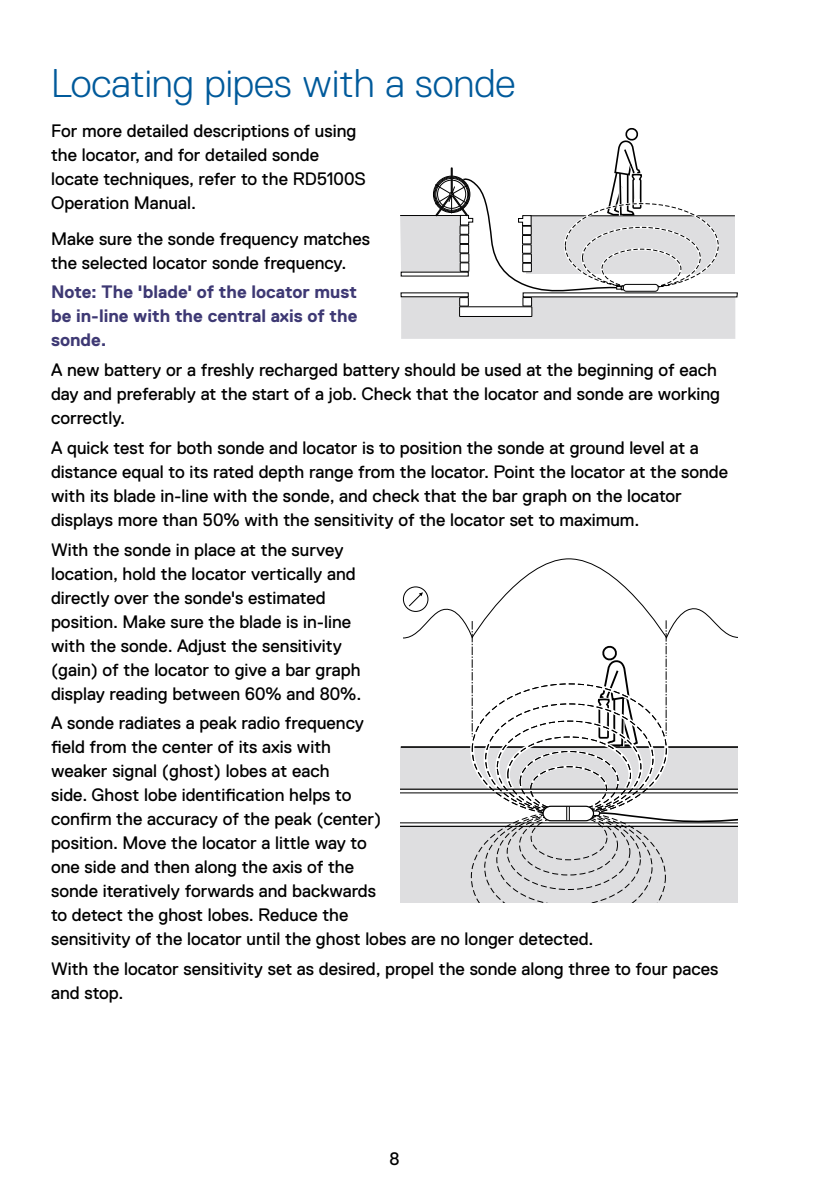
<style>
.page{position:relative;width:840px;height:1191px;background:#fff}
.page>*{position:absolute;margin:0;border:0;box-sizing:border-box;transform-origin:0 0}
.t1{font:300 40px "Replica Std";color:#005a9b}
.t2{font:18px/24px "Replica Std";color:#000}
.t3{font:700 18px/24px "Replica Std";color:#3e3974;text-align:justify}
</style>
<div class="page">
<svg style="left:400px;top:128px;width:335px;height:211px"></svg>
<svg style="left:400px;top:558px;width:337px;height:344px"></svg>
<h1 class="t1" style="left:51px;top:61px;width:465px">Locating pipes with a sonde</h1>
<p class="t2" style="left:51px;top:119px;width:316px">For more detailed descriptions of using the locator, and for detailed sonde locate techniques, refer to the RD5100S Operation Manual.</p>
<p class="t2" style="left:51px;top:227px;width:320px">Make sure the sonde frequency matches the selected locator sonde frequency.</p>
<p class="t3" style="left:51px;top:280px;width:307px">Note: The 'blade' of the locator must be in-line with the central axis of the sonde.</p>
<p class="t2" style="left:51px;top:358px;width:670px">A new battery or a freshly recharged battery should be used at the beginning of each day and preferably at the start of a job. Check that the locator and sonde are working correctly.</p>
<p class="t2" style="left:51px;top:436px;width:678px">A quick test for both sonde and locator is to position the sonde at ground level at a distance equal to its rated depth range from the locator. Point the locator at the sonde with its blade in-line with the sonde, and check that the bar graph on the locator displays more than 50% with the sensitivity of the locator set to maximum.</p>
<p class="t2" style="left:51px;top:537px;width:312px">With the sonde in place at the survey location, hold the locator vertically and directly over the sonde's estimated position. Make sure the blade is in-line with the sonde. Adjust the sensitivity (gain) of the locator to give a bar graph display reading between 60% and 80%.</p>
<p class="t2" style="left:51px;top:711px;width:543px">A sonde radiates a peak radio frequency<br>field from the center of its axis with<br>weaker signal (ghost) lobes at each<br>side. Ghost lobe identification helps to<br>confirm the accuracy of the peak (center)<br>position. Move the locator a little way to<br>one side and then along the axis of the<br>sonde iteratively forwards and backwards<br>to detect the ghost lobes. Reduce the<br>sensitivity of the locator until the ghost lobes are no longer detected.</p>
<p class="t2" style="left:51px;top:956px;width:668px">With the locator sensitivity set as desired, propel the sonde along three to four paces and stop.</p>
<p class="t2" style="left:389px;top:1147px;width:12px">8</p>
</div>
